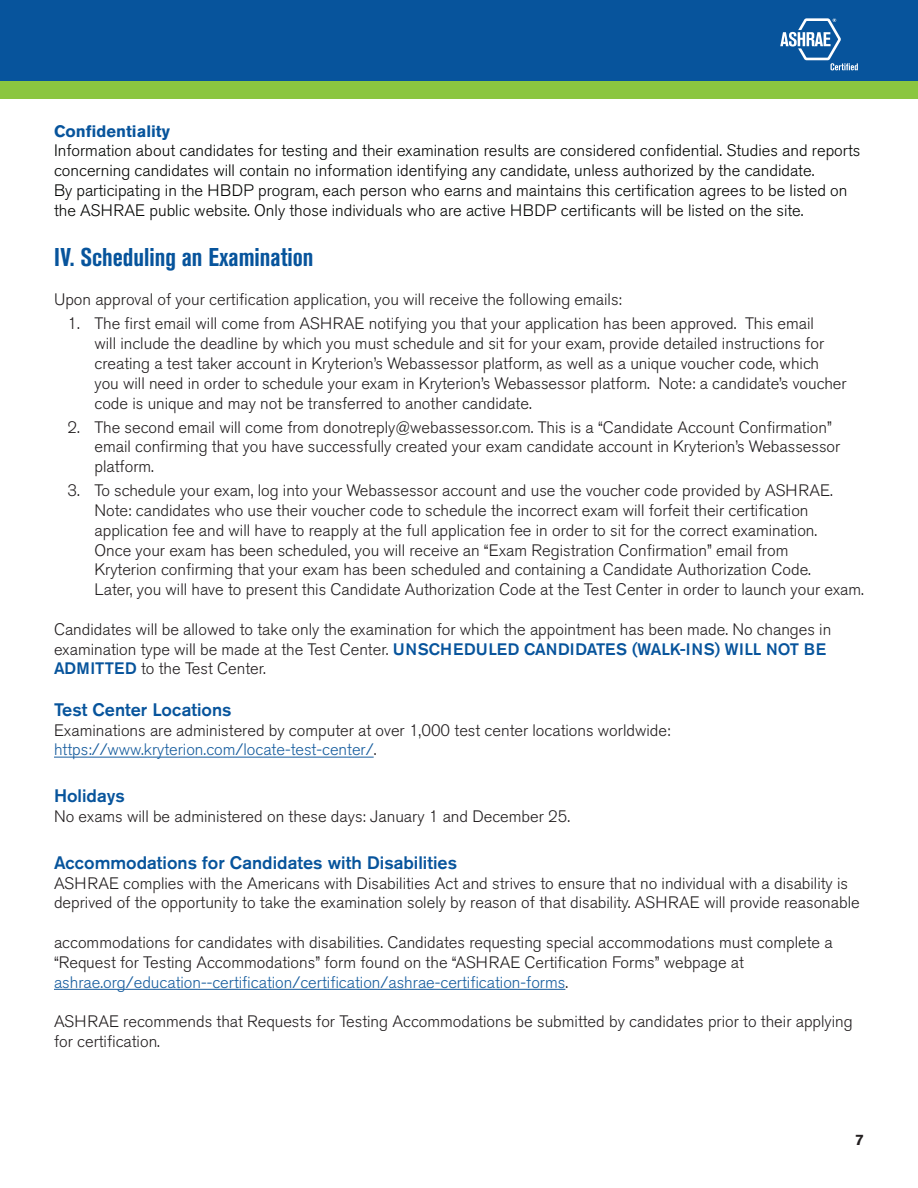
<style>
.page{position:relative;width:918px;height:1188px;background:#fff}
.page>*{position:absolute;margin:0;border:0;box-sizing:border-box;transform-origin:0 0}
.t1{font:700 condensed 25.5px "Akzidenz Grotesk BE";color:#07549c}
.t2{font:500 18px "Akzidenz Grotesk BE";color:#07549c}
.t3{font:300 16.5px/19.8px "Akzidenz Grotesk BE";color:#231f20}
.t4{font:300 16.5px/19.8px "Akzidenz Grotesk BE";color:#040503}
.t5{font:300 16.5px "Akzidenz Grotesk BE";color:#175d9e}
.t6{font:700 16.5px "Akzidenz Grotesk BE";color:#07549c}
.t7{font:700 15px "Akzidenz Grotesk BE";color:#231f20}
.s1{font-weight:500;color:#07549c}
.s2{color:#175d9e}
.s3{color:#231f20}
</style>
<div class="page">
<hr style="left:54px;top:757px;width:320px;height:1px;background:#175d9e">
<hr style="left:54px;top:989px;width:511px;height:1px;background:#175d9e">
<div style="left:0;top:0;width:918px;height:89px;background:#07549c"></div>
<svg style="left:780px;top:18px;width:78px;height:52px"></svg>
<div style="left:0;top:82px;width:918px;height:17px;background:#8bc640"></div>
<p class="t6" style="left:54px;top:121px;width:118px">Confidentiality</p>
<p class="t4" style="left:54px;top:141px;width:808px">Information about candidates for testing and their examination results are considered confidential. Studies and reports concerning candidates will contain no information identifying any candidate, unless authorized by the candidate.</p>
<p class="t4" style="left:54px;top:181px;width:795px">By participating in the HBDP program, each person who earns and maintains this certification agrees to be listed on the ASHRAE public website. Only those individuals who are active HBDP certificants will be listed on the site.</p>
<p class="t1" style="left:54px;top:242px;width:261px">IV. Scheduling an Examination</p>
<p class="t3" style="left:54px;top:290px;width:570px">Upon approval of your certification application, you will receive the following emails:</p>
<p class="t3" style="left:94px;top:314px;width:754px;text-indent:-27px">1. The first email will come from ASHRAE notifying you that your application has been approved. This email<br>will include the deadline by which you must schedule and sit for your exam, provide detailed instructions for creating a test taker account in Kryterion’s Webassessor platform, as well as a unique voucher code, which you will need in order to schedule your exam in Kryterion’s Webassessor platform. Note: a candidate’s voucher code is unique and may not be transferred to another candidate.</p>
<p class="t3" style="left:94px;top:417px;width:747px;text-indent:-27px">2. The second email will come from donotreply@webassessor.com. This is a “Candidate Account Confirmation” email confirming that you have successfully created your exam candidate account in Kryterion’s Webassessor platform.</p>
<p class="t3" style="left:94px;top:481px;width:771px;text-indent:-27px">3. To schedule your exam, log into your Webassessor account and use the voucher code provided by ASHRAE.<br>Note: candidates who use their voucher code to schedule the incorrect exam will forfeit their certification application fee and will have to reapply at the full application fee in order to sit for the correct examination.<br>Once your exam has been scheduled, you will receive an “Exam Registration Confirmation” email from<br>Kryterion confirming that your exam has been scheduled and containing a Candidate Authorization Code.<br>Later, you will have to present this Candidate Authorization Code at the Test Center in order to launch your exam.</p>
<p class="t3" style="left:54px;top:620px;width:779px">Candidates will be allowed to take only the examination for which the appointment has been made. No changes in examination type will be made at the Test Center. <span class="s1">UNSCHEDULED CANDIDATES (WALK-INS) WILL NOT BE<br>ADMITTED</span> to the Test Center.</p>
<p class="t2" style="left:54px;top:699px;width:179px">Test Center Locations</p>
<p class="t3" style="left:54px;top:720px;width:618px">Examinations are administered by computer at over 1,000 test center locations worldwide: <span class="s2">https://www.kryterion.com/locate-test-center/</span>.</p>
<p class="t2" style="left:54px;top:785px;width:72px">Holidays</p>
<p class="t3" style="left:54px;top:807px;width:518px">No exams will be administered on these days: January 1 and December 25.</p>
<p class="t2" style="left:54px;top:852px;width:405px">Accommodations for Candidates with Disabilities</p>
<p class="t3" style="left:54px;top:873px;width:807px">ASHRAE complies with the Americans with Disabilities Act and strives to ensure that no individual with a disability is deprived of the opportunity to take the examination solely by reason of that disability. ASHRAE will provide reasonable</p>
<p class="t3" style="left:54px;top:933px;width:780px">accommodations for candidates with disabilities. Candidates requesting special accommodations must complete a “Request for Testing Accommodations” form found on the “ASHRAE Certification Forms” webpage at</p>
<p class="t5" style="left:54px;top:973px;width:516px">ashrae.org/education--certification/certification/ashrae-certification-forms<span class="s3">.</span></p>
<p class="t3" style="left:54px;top:1012px;width:800px">ASHRAE recommends that Requests for Testing Accommodations be submitted by candidates prior to their applying for certification.</p>
<p class="t7" style="left:856px;top:1131px;width:10px">7</p>
</div>
